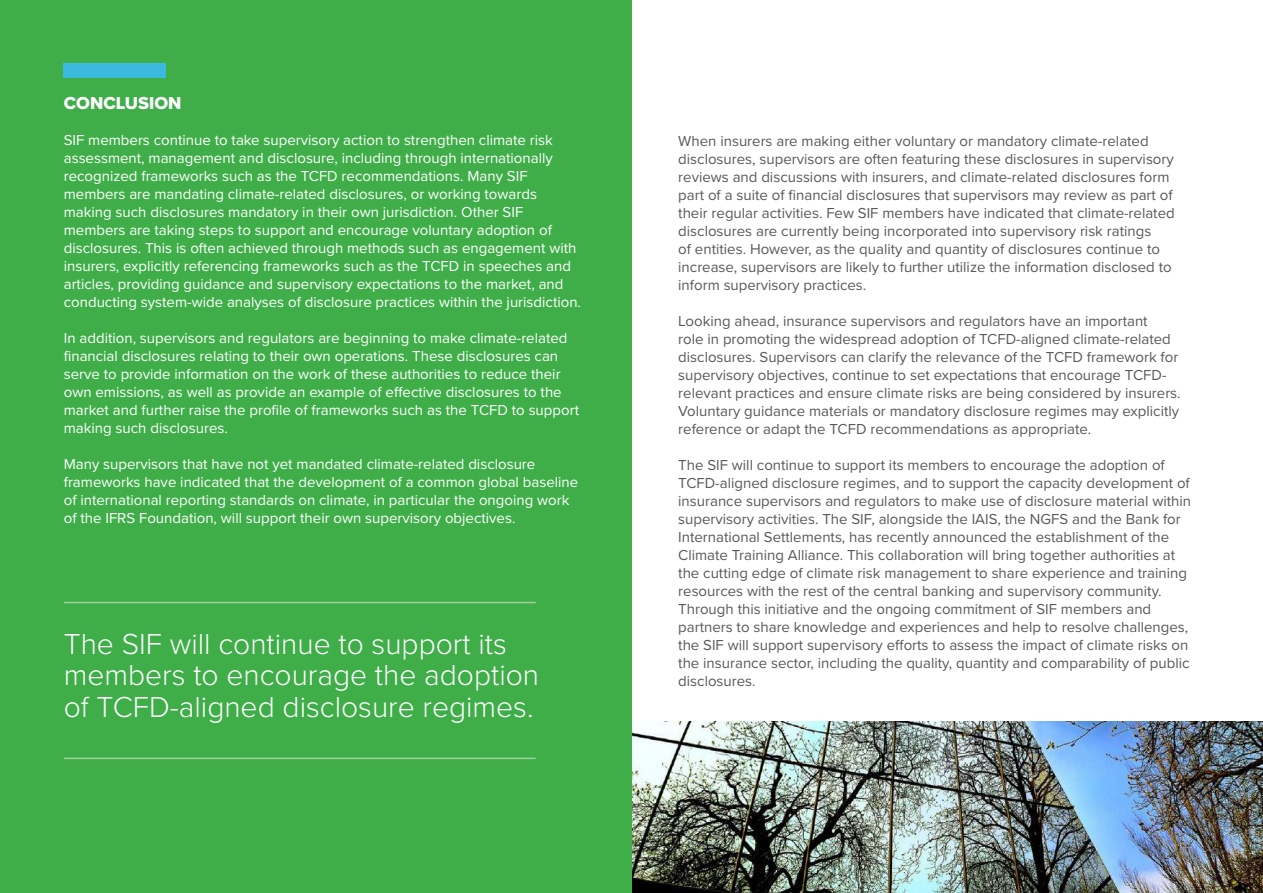
<style>
.page{position:relative;width:1263px;height:893px;background:#fff}
.page>*{position:absolute;margin:0;border:0;box-sizing:border-box;transform-origin:0 0}
.t1{font:300 30px/31.5px "Proxima Nova";color:#fff}
.t2{font:18px "Proxima Nova Extrabld";color:#fff}
.t3{font:15px/18px "Proxima Nova";color:#58595b}
.t4{font:15px/18px "Proxima Nova";color:#fff}
.t5{font:700 13.5px "Proxima Nova";color:#58595b}
</style>
<div class="page">
<img style="left:631px;top:722px;width:632px;height:171px">
<div style="left:0;top:0;width:631px;height:893px;background:#3fae49"></div>
<div style="left:64px;top:64px;width:102px;height:14px;background:#3bb9de"></div>
<hr style="left:64px;top:602px;width:472px;height:1px;background:#a4cf9a">
<hr style="left:64px;top:758px;width:472px;height:1px;background:#a4cf9a">
<p class="t2" style="left:64px;top:89px;width:119px">CONCLUSION</p>
<p class="t4" style="left:64px;top:130px;width:519px">SIF members continue to take supervisory action to strengthen climate risk assessment, management and disclosure, including through internationally recognized frameworks such as the TCFD recommendations. Many SIF members are mandating climate-related disclosures, or working towards making such disclosures mandatory in their own jurisdiction. Other SIF members are taking steps to support and encourage voluntary adoption of disclosures. This is often achieved through methods such as engagement with insurers, explicitly referencing frameworks such as the TCFD in speeches and articles, providing guidance and supervisory expectations to the market, and conducting system-wide analyses of disclosure practices within the jurisdiction.</p>
<p class="t4" style="left:64px;top:328px;width:517px">In addition, supervisors and regulators are beginning to make climate-related financial disclosures relating to their own operations. These disclosures can serve to provide information on the work of these authorities to reduce their own emissions, as well as provide an example of effective disclosures to the market and further raise the profile of frameworks such as the TCFD to support making such disclosures.</p>
<p class="t4" style="left:64px;top:454px;width:516px">Many supervisors that have not yet mandated climate-related disclosure frameworks have indicated that the development of a common global baseline of international reporting standards on climate, in particular the ongoing work of the IFRS Foundation, will support their own supervisory objectives.</p>
<h1 class="t1" style="left:64px;top:626px;width:477px">The SIF will continue to support its members to encourage the adoption of TCFD-aligned disclosure regimes.</h1>
<p class="t3" style="left:678px;top:131px;width:498px">When insurers are making either voluntary or mandatory climate-related disclosures, supervisors are often featuring these disclosures in supervisory reviews and discussions with insurers, and climate-related disclosures form part of a suite of financial disclosures that supervisors may review as part of their regular activities. Few SIF members have indicated that climate-related disclosures are currently being incorporated into supervisory risk ratings<br>of entities. However, as the quality and quantity of disclosures continue to increase, supervisors are likely to further utilize the information disclosed to inform supervisory practices.</p>
<p class="t3" style="left:678px;top:311px;width:504px">Looking ahead, insurance supervisors and regulators have an important<br>role in promoting the widespread adoption of TCFD-aligned climate-related disclosures. Supervisors can clarify the relevance of the TCFD framework for supervisory objectives, continue to set expectations that encourage TCFD&shy;relevant practices and ensure climate risks are being considered by insurers.<br>Voluntary guidance materials or mandatory disclosure regimes may explicitly reference or adapt the TCFD recommendations as appropriate.</p>
<p class="t3" style="left:678px;top:455px;width:514px">The SIF will continue to support its members to encourage the adoption of TCFD-aligned disclosure regimes, and to support the capacity development of insurance supervisors and regulators to make use of disclosure material within supervisory activities. The SIF, alongside the IAIS, the NGFS and the Bank for International Settlements, has recently announced the establishment of the Climate Training Alliance. This collaboration will bring together authorities at the cutting edge of climate risk management to share experience and training resources with the rest of the central banking and supervisory community.<br>Through this initiative and the ongoing commitment of SIF members and partners to share knowledge and experiences and help to resolve challenges, the SIF will support supervisory efforts to assess the impact of climate risks on the insurance sector, including the quality, quantity and comparability of public disclosures.</p>
<p class="t5" style="left:1211px;top:842px;width:10px">9</p>
</div>
